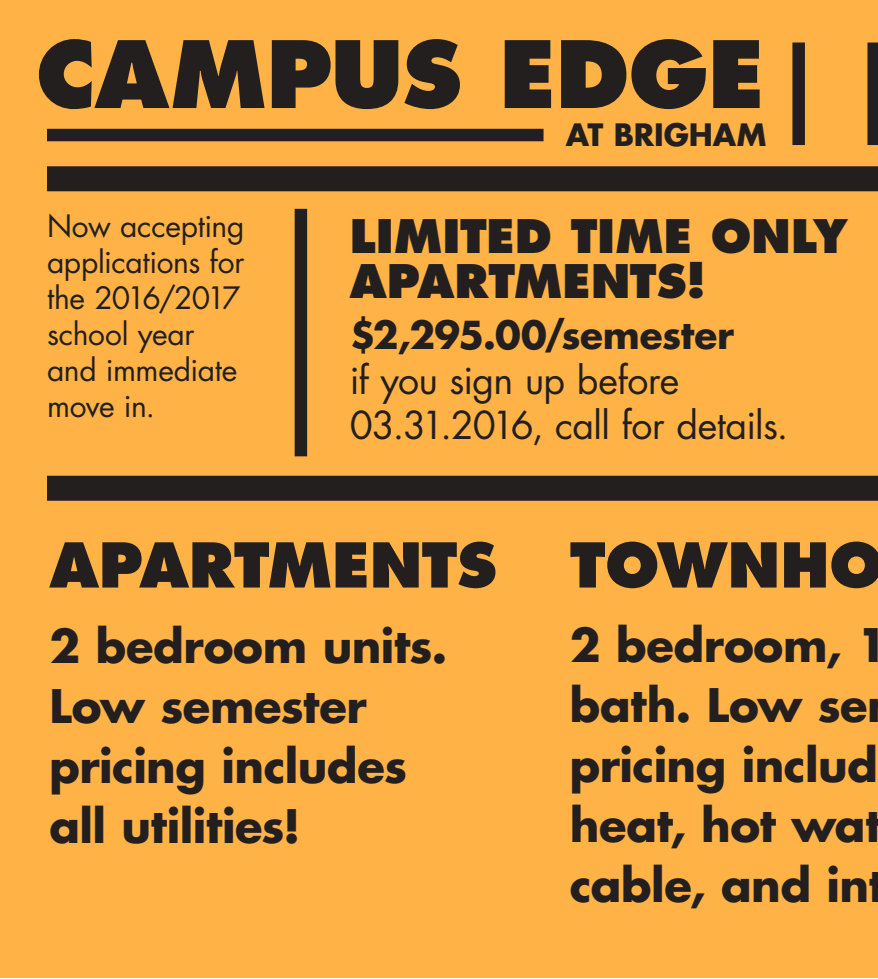
<style>
.page{position:relative;width:878px;height:979px;background:#fff}
.page>*{position:absolute;margin:0;border:0;box-sizing:border-box;transform-origin:0 0}
.t1{font:800 90px "Futura";letter-spacing:-.01em;color:#241f1f}
.t2{font:800 60px "Futura";letter-spacing:-.005em;color:#241f1f}
.t3{font:700 45px/60px "Futura";letter-spacing:-.01em;color:#241f1f}
.t4{font:800 45px/45px "Futura";color:#241f1f}
.t5{font:37.5px/45px "Futura";letter-spacing:-.02em;color:#241f1f}
.t6{font:700 37.5px "Futura";letter-spacing:-.01em;color:#241f1f}
.t7{font:30px/36px "Futura";letter-spacing:-.01em;color:#241f1f}
.t8{font:700 30px "Futura";letter-spacing:-.005em;color:#241f1f}
</style>
<div class="page">
<div style="left:0;top:0;width:878px;height:978px;background:#ffb346"></div>
<div style="left:47px;top:129px;width:496px;height:12px;background:#241f1f"></div>
<div style="left:294px;top:209px;width:13px;height:247px;background:#241f1f"></div>
<div style="left:792px;top:42px;width:12px;height:103px;background:#241f1f"></div>
<div style="left:867px;top:42px;width:11px;height:103px;background:#241f1f"></div>
<div style="left:47px;top:166px;width:831px;height:25px;background:#241f1f"></div>
<div style="left:47px;top:476px;width:831px;height:25px;background:#241f1f"></div>
<h1 class="t1" style="left:36px;top:19px;width:730px">CAMPUS EDGE</h1>
<p class="t8" style="left:566px;top:114px;width:202px">AT BRIGHAM</p>
<p class="t7" style="left:47px;top:208px;width:199px">Now accepting applications for the 2016/2017 school year and immediate move in.</p>
<p class="t4" style="left:349px;top:214px;width:499px">LIMITED TIME ONLY<br>APARTMENTS!</p>
<p class="t6" style="left:349px;top:308px;width:386px">$2,295.00/semester</p>
<p class="t5" style="left:349px;top:357px;width:440px">if you sign up before<br>03.31.2016, call for details.</p>
<h2 class="t2" style="left:49px;top:528px;width:835px">APARTMENTS TOWNHO</h2>
<p class="t3" style="left:49px;top:614px;width:399px">2 bedroom units.<br>Low semester pricing includes all utilities!</p>
<p class="t3" style="left:570px;top:614px;width:319px">2 bedroom, 1 bath. Low se pricing includ heat, hot wat cable, and int</p>
</div>
